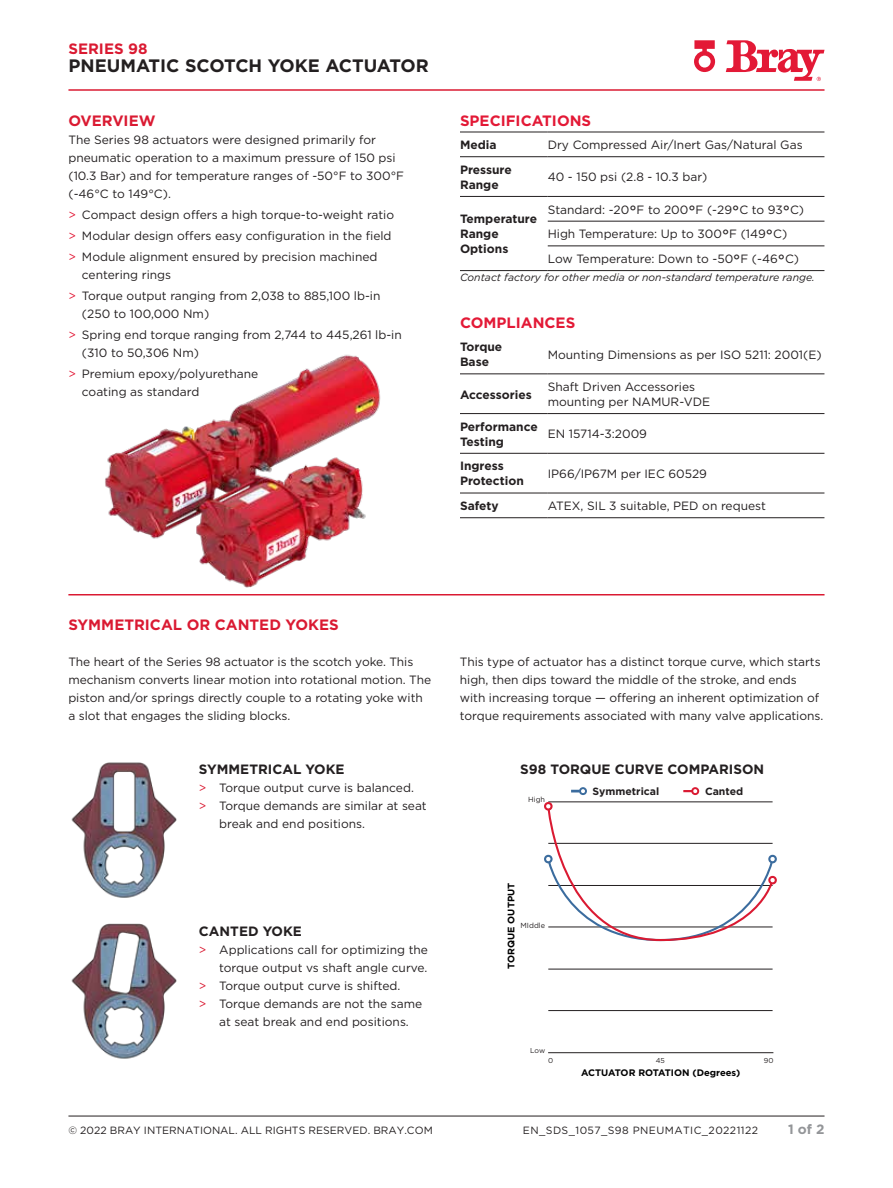
<style>
.page{position:relative;width:893px;height:1188px;background:#fff}
.page>*{position:absolute;margin:0;border:0;box-sizing:border-box;transform-origin:0 0}
.t1{font:700 18px "Gotham";color:#231f20}
.t2{font:700 15px "Gotham";color:#da1a32}
.t3{font:700 15px "Gotham";color:#e31936}
.t4{font:700 13.5px "Gotham";color:#231f20}
.t5{font:700 13.5px "Gotham";color:#939598}
.t6{font:12px/18px "Gotham";color:#231f20}
.t7{font:700 12px/15px "Gotham";color:#231f20}
.t8{font:italic 10.5px "Gotham";color:#231f20}
.t9{font:10.5px "Gotham";color:#231f20}
.t10{font:10.5px "Gotham";letter-spacing:.04em;color:#231f20}
.t11{font:700 10.5px "Gotham";color:#231f20}
.t12{font:700 9.45px "Gotham";color:#010101}
.t13{font:7.35px "Gotham";color:#231f20}
.t14{font:7.2px "Gotham";color:#231f20}
.s1{color:#e31936}
.s2{font-weight:700}
.s3{color:#da1a32}
</style>
<div class="page">
<hr style="left:68px;top:1116px;width:756px;height:1px;background:#231f20">
<hr style="left:548px;top:1010px;width:225px;height:1px;background:#231f20">
<hr style="left:548px;top:969px;width:225px;height:1px;background:#231f20">
<hr style="left:549px;top:1052px;width:224px;height:1px;background:#231f20">
<svg style="left:544px;top:787px;width:233px;height:155px"></svg>
<img style="left:71px;top:762px;width:106px;height:136px">
<img style="left:71px;top:923px;width:106px;height:136px">
<hr style="left:460px;top:132px;width:88px;height:1px;background:#231f20">
<hr style="left:548px;top:132px;width:276px;height:1px;background:#231f20">
<hr style="left:460px;top:156px;width:88px;height:1px;background:#231f20">
<hr style="left:460px;top:196px;width:88px;height:1px;background:#231f20">
<hr style="left:460px;top:270px;width:88px;height:1px;background:#231f20">
<hr style="left:548px;top:156px;width:276px;height:1px;background:#231f20">
<hr style="left:548px;top:196px;width:276px;height:1px;background:#231f20">
<hr style="left:548px;top:221px;width:276px;height:1px;background:#231f20">
<hr style="left:548px;top:246px;width:276px;height:1px;background:#231f20">
<hr style="left:548px;top:270px;width:276px;height:1px;background:#231f20">
<hr style="left:460px;top:374px;width:88px;height:1px;background:#231f20">
<hr style="left:548px;top:374px;width:276px;height:1px;background:#231f20">
<hr style="left:460px;top:413px;width:88px;height:1px;background:#231f20">
<hr style="left:548px;top:413px;width:276px;height:1px;background:#231f20">
<hr style="left:460px;top:453px;width:88px;height:1px;background:#231f20">
<hr style="left:548px;top:453px;width:276px;height:1px;background:#231f20">
<hr style="left:460px;top:493px;width:88px;height:1px;background:#231f20">
<hr style="left:548px;top:493px;width:276px;height:1px;background:#231f20">
<hr style="left:460px;top:517px;width:88px;height:1px;background:#231f20">
<hr style="left:548px;top:517px;width:276px;height:1px;background:#231f20">
<img style="left:105px;top:354px;width:276px;height:234px">
<hr style="left:68px;top:89px;width:756px;height:2px;background:#da1a32">
<hr style="left:68px;top:594px;width:756px;height:2px;background:#da1a32">
<svg style="left:726px;top:40px;width:98px;height:41px"></svg>
<svg style="left:694px;top:40px;width:21px;height:32px"></svg>
<p class="t2" style="left:68px;top:39px;width:81px">SERIES 98</p>
<h1 class="t1" style="left:68px;top:54px;width:362px">PNEUMATIC SCOTCH YOKE ACTUATOR</h1>
<p class="t2" style="left:68px;top:111px;width:89px">OVERVIEW</p>
<p class="t6" style="left:68px;top:130px;width:337px">The Series 98 actuators were designed primarily for pneumatic operation to a maximum pressure of 150 psi (10.3 Bar) and for temperature ranges of -50°F to 300°F (-46°C to 149°C).</p>
<p class="t6" style="left:68px;top:204px;width:327px;line-height:21px"><span class="s1">&gt;</span> Compact design offers a high torque-to-weight ratio <span class="s1">&gt;</span> Modular design offers easy configuration in the field <span class="s1">&gt;</span> Module alignment ensured by precision machined</p>
<p class="t6" style="left:68px;top:264px;width:313px;line-height:21px;text-indent:14px">centering rings<br><span class="s1">&gt;</span> Torque output ranging from 2,038 to 885,100 lb-in</p>
<p class="t6" style="left:68px;top:303px;width:335px;line-height:21px;text-indent:14px">(250 to 100,000 Nm)<br><span class="s1">&gt;</span> Spring end torque ranging from 2,744 to 445,261 lb-in</p>
<p class="t6" style="left:68px;top:342px;width:191px;line-height:21px;text-indent:14px">(310 to 50,306 Nm)<br><span class="s1">&gt;</span> Premium epoxy/polyurethane</p>
<p class="t6" style="left:82px;top:382px;width:119px">coating as standard</p>
<p class="t3" style="left:460px;top:111px;width:133px">SPECIFICATIONS</p>
<p class="t7" style="left:460px;top:137px;width:38px">Media</p>
<p class="t6" style="left:548px;top:136px;width:256px">Dry Compressed Air/Inert Gas/Natural Gas</p>
<p class="t7" style="left:460px;top:162px;width:53px">Pressure<br>Range</p>
<p class="t6" style="left:548px;top:168px;width:161px">40 - 150 psi (2.8 - 10.3 bar)</p>
<p class="t7" style="left:460px;top:211px;width:79px">Temperature<br>Range<br>Options</p>
<p class="t6" style="left:548px;top:197px;width:258px;line-height:24.8px">Standard: -20<span class="s2">°</span>F to 200<span class="s2">°</span>F (-29<span class="s2">°</span>C to 93<span class="s2">°</span>C)<br>High Temperature: U p to 300<span class="s2">°</span>F (149<span class="s2">°</span>C)<br>Low Temperature: Down to -50<span class="s2">°</span>F (-46<span class="s2">°</span>C)</p>
<p class="t8" style="left:460px;top:271px;width:356px">Contact factory for other media or non-standard temperature range.</p>
<p class="t3" style="left:460px;top:313px;width:117px">COMPLIANCES</p>
<p class="t7" style="left:460px;top:339px;width:44px">Torque<br>Base</p>
<p class="t6" style="left:548px;top:345px;width:275px">Mounting Dimensions as per ISO 5211: 2001(E)</p>
<p class="t7" style="left:460px;top:387px;width:73px">Accessories</p>
<p class="t6" style="left:548px;top:379px;width:164px;line-height:15px">Shaft Driven Accessories mounting per NAMU R-VDE</p>
<p class="t7" style="left:460px;top:419px;width:79px">Performance<br>Testing</p>
<p class="t6" style="left:548px;top:425px;width:101px">EN 15714-3:2009</p>
<p class="t7" style="left:460px;top:459px;width:65px">Ingress<br>Protection</p>
<p class="t6" style="left:548px;top:464px;width:161px">IP66/IP67M per IEC 60529</p>
<p class="t7" style="left:460px;top:498px;width:40px">Safety</p>
<p class="t6" style="left:548px;top:497px;width:220px">ATEX, SIL 3 suitable, PED on request</p>
<p class="t2" style="left:68px;top:615px;width:272px">SYMMETRICAL OR CANTED YOKES</p>
<p class="t6" style="left:68px;top:652px;width:364px">The heart of the Series 98 actuator is the scotch yoke. This mechanism converts linear motion into rotational motion. The piston and/or springs directly couple to a rotating yoke with a slot that engages the sliding blocks.</p>
<p class="t6" style="left:460px;top:652px;width:365px">This type of actuator has a distinct torque curve, which starts high, then dips toward the middle of the stroke, and ends with increasing torque — offering an inherent optimization of torque requirements associated with many valve applications.</p>
<p class="t4" style="left:199px;top:760px;width:147px">SYMMETRICAL YOKE</p>
<p class="t6" style="left:199px;top:778px;width:216px"><span class="s3">&gt;</span> Torque output curve is balanced.</p>
<p class="t6" style="left:199px;top:796px;width:229px"><span class="s3">&gt;</span> Torque demands are similar at seat</p>
<p class="t6" style="left:219px;top:814px;width:147px">break and end positions.</p>
<p class="t4" style="left:199px;top:922px;width:104px">CANTED YOKE</p>
<p class="t6" style="left:199px;top:940px;width:231px"><span class="s3">&gt;</span> Applications call for optimizing the</p>
<p class="t6" style="left:219px;top:958px;width:210px">torque output vs shaft angle curve.</p>
<p class="t6" style="left:199px;top:976px;width:203px"><span class="s3">&gt;</span> Torque output curve is shifted.</p>
<p class="t6" style="left:199px;top:994px;width:225px"><span class="s3">&gt;</span> Torque demands are not the same</p>
<p class="t6" style="left:219px;top:1012px;width:191px">at seat break and end positions.</p>
<p class="t4" style="left:520px;top:760px;width:246px">S98 TORQUE CURVE COMPARISON</p>
<p class="t13" style="left:528px;top:795px;width:18px">High</p>
<p class="t12" style="left:505px;top:969px;width:87px;rotate:-90deg">TORQUE OUTPUT</p>
<p class="t13" style="left:521px;top:920px;width:26px">MIddle</p>
<p class="t14" style="left:530px;top:1046px;width:17px">Low</p>
<p class="t11" style="left:592px;top:784px;width:68px">Symmetrical</p>
<p class="t11" style="left:705px;top:784px;width:40px">Canted</p>
<p class="t14" style="left:548px;top:1056px;width:7px">0</p>
<p class="t14" style="left:656px;top:1056px;width:11px">45</p>
<p class="t14" style="left:764px;top:1056px;width:11px">90</p>
<p class="t12" style="left:581px;top:1066px;width:161px">ACTUATOR ROTATION (Degrees)</p>
<p class="t9" style="left:68px;top:1124px;width:366px">© 2022 BRAY INTERNATIONAL. ALL RIGHTS RESERVED. BRAY.COM</p>
<p class="t10" style="left:523px;top:1124px;width:150px">EN_SDS_1057_S98 Pneumatic</p>
<p class="t10" style="left:702px;top:1124px;width:58px">_20221122</p>
<p class="t5" style="left:788px;top:1120px;width:38px">1 of 2</p>
</div>
